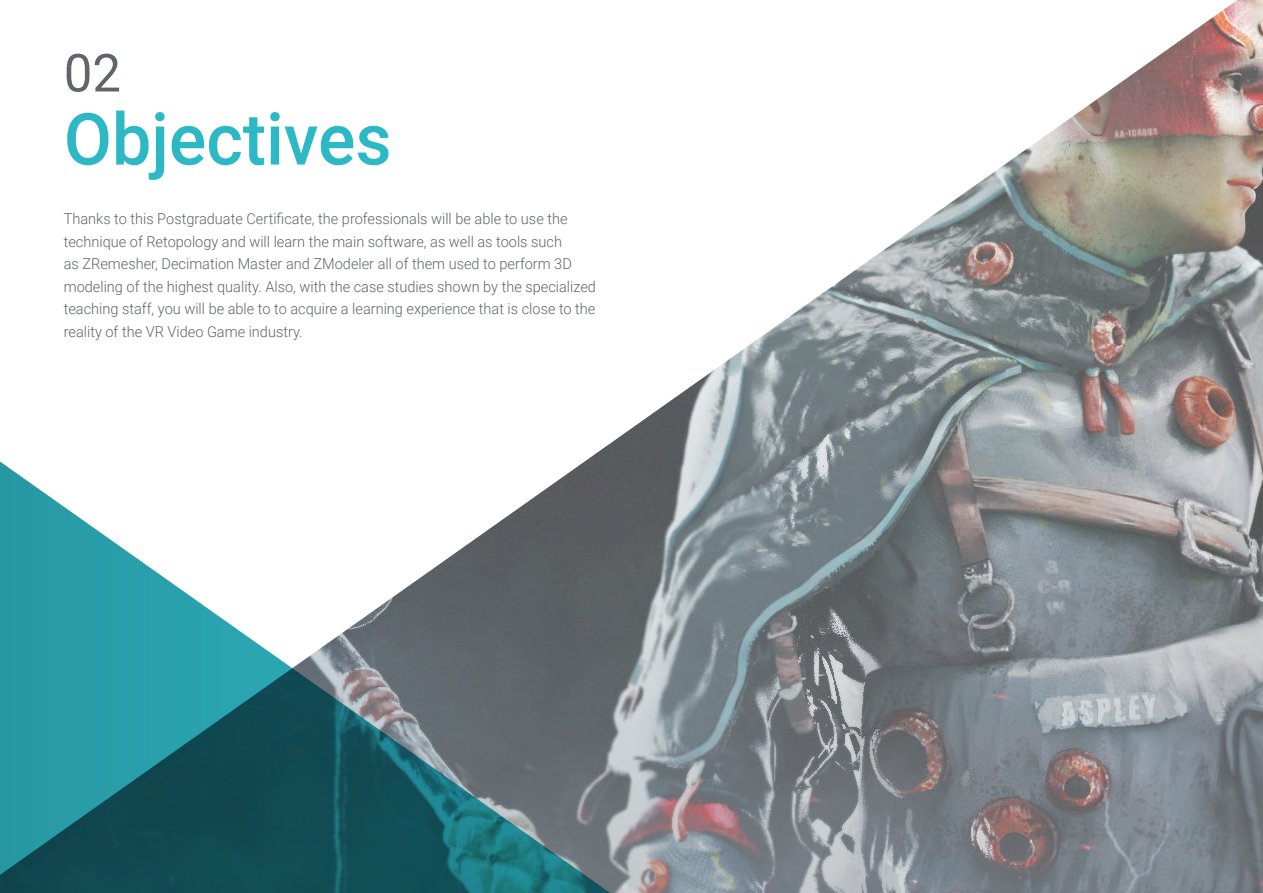
<style>
.page{position:relative;width:1263px;height:893px;background:#fff}
.page>*{position:absolute;margin:0;border:0;box-sizing:border-box;transform-origin:0 0}
.t1{font:500 72px "Roboto";color:#2db8c5}
.t2{font:52.5px "Roboto";color:#61646a}
.t3{font:300 15px/22.5px "Roboto";color:#61646a}
</style>
<div class="page">
<img style="left:606px;top:0;width:657px;height:893px">
<svg style="left:0;top:446px;width:640px;height:447px"></svg>
<h2 class="t2" style="left:64px;top:36px;width:59px">02</h2>
<h1 class="t1" style="left:64px;top:89px;width:329px">Objectives</h1>
<p class="t3" style="left:64px;top:207px;width:534px">Thanks to this Postgraduate Certificate, the professionals will be able to use the technique of Retopology and will learn the main software, as well as tools such<br>as ZRemesher, Decimation Master and ZModeler all of them used to perform 3D modeling of the highest quality. Also, with the case studies shown by the specialized teaching staff, you will be able to to acquire a learning experience that is close to the reality of the VR Video Game industry.</p>
</div>
